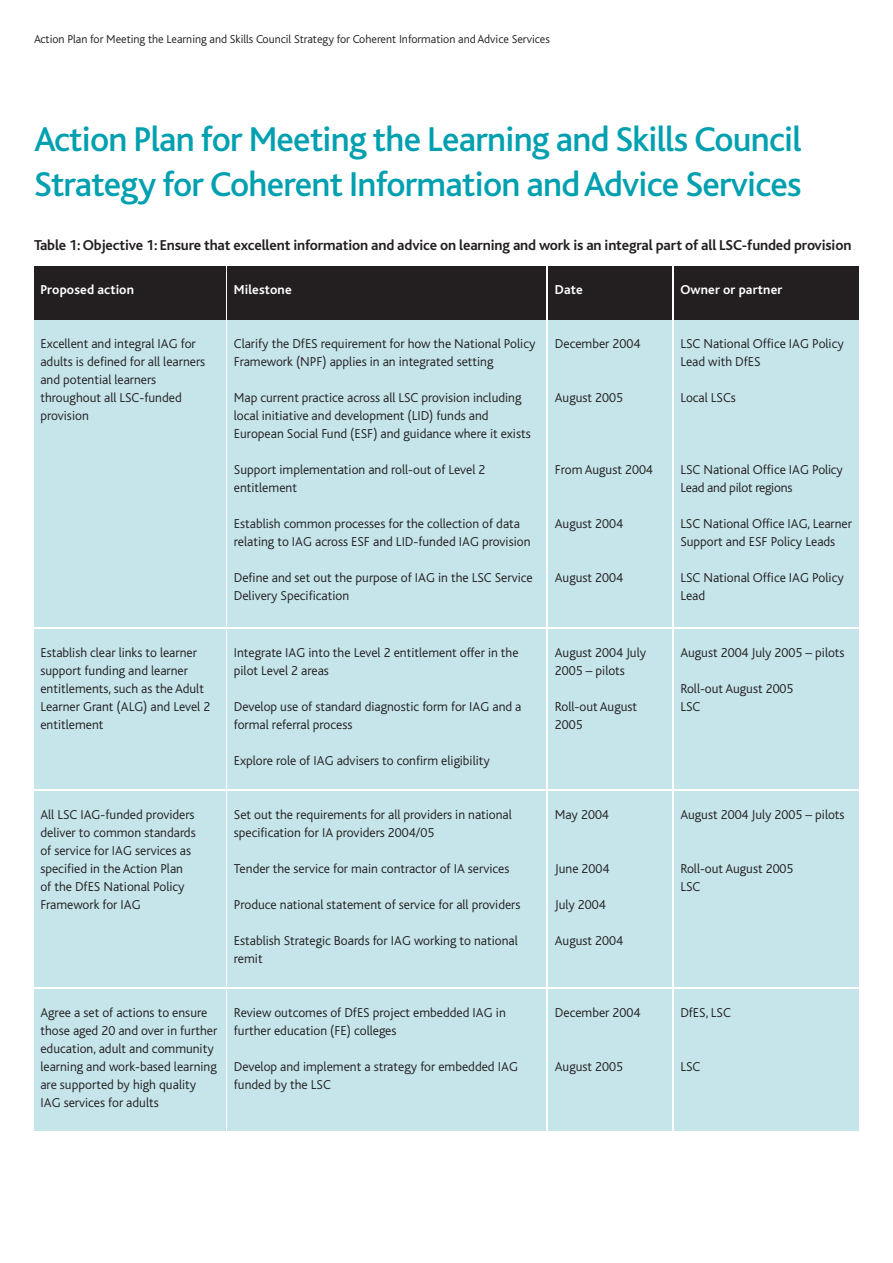
<style>
.page{position:relative;width:893px;height:1263px;background:#fff}
.page>*{position:absolute;margin:0;border:0;box-sizing:border-box;transform-origin:0 0}
.t1{font:500 36px/45px "Bliss";letter-spacing:-.02em;color:#00a0b0}
.t2{font:700 15px "Bliss";letter-spacing:-.01em;color:#231f20}
.t3{font:300 13.5px/18px "Bliss";color:#231f20}
.t4{font:700 13.5px "Bliss";letter-spacing:.01em;color:#fff}
.t5{font:300 12px "Bliss";color:#231f20}
</style>
<div class="page">
<div style="left:34px;top:267px;width:191px;height:54px;background:#231f20"></div>
<div style="left:34px;top:321px;width:191px;height:306px;background:#c5e5ea"></div>
<div style="left:34px;top:630px;width:191px;height:159px;background:#c5e5ea"></div>
<div style="left:227px;top:267px;width:319px;height:54px;background:#231f20"></div>
<div style="left:227px;top:321px;width:319px;height:306px;background:#c5e5ea"></div>
<div style="left:227px;top:630px;width:319px;height:159px;background:#c5e5ea"></div>
<div style="left:549px;top:267px;width:123px;height:54px;background:#231f20"></div>
<div style="left:549px;top:321px;width:123px;height:306px;background:#c5e5ea"></div>
<div style="left:549px;top:630px;width:123px;height:159px;background:#c5e5ea"></div>
<div style="left:674px;top:267px;width:185px;height:54px;background:#231f20"></div>
<div style="left:674px;top:321px;width:185px;height:306px;background:#c5e5ea"></div>
<div style="left:674px;top:630px;width:185px;height:159px;background:#c5e5ea"></div>
<div style="left:34px;top:792px;width:191px;height:195px;background:#c5e5ea"></div>
<div style="left:227px;top:792px;width:319px;height:195px;background:#c5e5ea"></div>
<div style="left:549px;top:792px;width:123px;height:195px;background:#c5e5ea"></div>
<div style="left:674px;top:792px;width:185px;height:195px;background:#c5e5ea"></div>
<div style="left:34px;top:990px;width:191px;height:141px;background:#c5e5ea"></div>
<div style="left:227px;top:990px;width:319px;height:141px;background:#c5e5ea"></div>
<div style="left:549px;top:990px;width:123px;height:141px;background:#c5e5ea"></div>
<div style="left:674px;top:990px;width:185px;height:141px;background:#c5e5ea"></div>
<p class="t5" style="left:34px;top:35px;width:517px">Action Plan for Meeting the Learning and Skills Council Strategy for Coherent Information and Advice Services</p>
<h1 class="t1" style="left:34px;top:121px;width:769px">Action Plan for Meeting the Learning and Skills Council<br>Strategy for Coherent Information and Advice Services</h1>
<p class="t2" style="left:34px;top:241px;width:819px">Table 1: Objective 1: Ensure that excellent information and advice on learning and work is an integral part of all LSC-funded provision</p>
<p class="t4" style="left:40px;top:285px;width:95px">Proposed action</p>
<p class="t3" style="left:40px;top:335px;width:166px">Excellent and integral IAG for adults is defined for all learners and potential learners throughout all LSC-funded provision</p>
<p class="t3" style="left:40px;top:644px;width:171px">Establish clear links to learner support funding and learner entitlements, such as the Adult<br>Learner Grant (ALG) and Level 2 entitlement</p>
<p class="t4" style="left:234px;top:285px;width:59px">Milestone</p>
<p class="t3" style="left:234px;top:335px;width:303px">Clarify the DfES requirement for how the National Policy<br>Framework (NPF) applies in an integrated setting</p>
<p class="t3" style="left:234px;top:389px;width:298px">Map current practice across all LSC provision including local initiative and development (LID) funds and<br>European Social Fund (ESF) and guidance where it exists</p>
<p class="t3" style="left:234px;top:461px;width:253px">Support implementation and roll-out of Level 2 entitlement</p>
<p class="t3" style="left:234px;top:515px;width:298px">Establish common processes for the collection of data relating to IAG across ESF and LID-funded IAG provision</p>
<p class="t3" style="left:234px;top:569px;width:300px">Define and set out the purpose of IAG in the LSC Service<br>Delivery Specification</p>
<p class="t3" style="left:234px;top:644px;width:286px">Integrate IAG into the Level 2 entitlement offer in the pilot Level 2 areas</p>
<p class="t3" style="left:234px;top:698px;width:289px">Develop use of standard diagnostic form for IAG and a formal referral process</p>
<p class="t3" style="left:234px;top:752px;width:258px">Explore role of IAG advisers to confirm eligibility</p>
<p class="t3" style="left:40px;top:806px;width:157px">All LSC IAG-funded providers deliver to common standards of service for IAG services as specified in the Action Plan of the DfES National Policy<br>Framework for IAG</p>
<p class="t3" style="left:234px;top:806px;width:280px">Set out the requirements for all providers in national specification for IA providers 2004/05</p>
<p class="t3" style="left:234px;top:860px;width:277px">Tender the service for main contractor of IA services</p>
<p class="t3" style="left:234px;top:896px;width:288px">Produce national statement of service for all providers</p>
<p class="t3" style="left:234px;top:932px;width:285px">Establish Strategic Boards for IAG working to national remit</p>
<p class="t3" style="left:40px;top:1004px;width:178px">Agree a set of actions to ensure those aged 20 and over in further education, adult and community learning and work-based learning are supported by high quality<br>IAG services for adults</p>
<p class="t3" style="left:234px;top:1004px;width:273px">Review outcomes of DfES project embedded IAG in further education (FE) colleges</p>
<p class="t3" style="left:234px;top:1058px;width:286px">Develop and implement a strategy for embedded IAG funded by the LSC</p>
<p class="t4" style="left:555px;top:285px;width:29px">Date</p>
<p class="t3" style="left:555px;top:335px;width:87px">December 2004</p>
<p class="t3" style="left:555px;top:389px;width:70px">August 2005</p>
<p class="t3" style="left:555px;top:461px;width:99px">From August 2004</p>
<p class="t3" style="left:555px;top:515px;width:70px">August 2004</p>
<p class="t3" style="left:555px;top:569px;width:70px">August 2004</p>
<p class="t3" style="left:555px;top:644px;width:93px">August 2004 July<br>2005 – pilots</p>
<p class="t3" style="left:555px;top:698px;width:84px">Roll-out August<br>2005</p>
<p class="t3" style="left:555px;top:806px;width:55px">May 2004</p>
<p class="t3" style="left:555px;top:860px;width:56px">June 2004</p>
<p class="t3" style="left:555px;top:896px;width:52px">July 2004</p>
<p class="t3" style="left:555px;top:932px;width:70px">August 2004</p>
<p class="t3" style="left:555px;top:1004px;width:87px">December 2004</p>
<p class="t3" style="left:555px;top:1058px;width:70px">August 2005</p>
<p class="t4" style="left:680px;top:285px;width:104px">Owner or partner</p>
<p class="t3" style="left:680px;top:335px;width:165px">LSC National Office IAG Policy<br>Lead with DfES</p>
<p class="t3" style="left:680px;top:389px;width:57px">Local LSCs</p>
<p class="t3" style="left:680px;top:461px;width:164px">LSC National Office IAG Policy<br>Lead and pilot regions</p>
<p class="t3" style="left:680px;top:515px;width:173px">LSC National Office IAG, Learner<br>Support and ESF Policy Leads</p>
<p class="t3" style="left:680px;top:569px;width:165px">LSC National Office IAG Policy<br>Lead</p>
<p class="t3" style="left:680px;top:644px;width:166px">August 2004 July 2005 – pilots</p>
<p class="t3" style="left:680px;top:680px;width:115px">Roll-out August 2005<br>LSC</p>
<p class="t3" style="left:680px;top:806px;width:166px">August 2004 July 2005 – pilots</p>
<p class="t3" style="left:680px;top:860px;width:115px">Roll-out August 2005<br>LSC</p>
<p class="t3" style="left:680px;top:1004px;width:52px">DfES, LSC</p>
<p class="t3" style="left:680px;top:1058px;width:21px">LSC</p>
</div>
